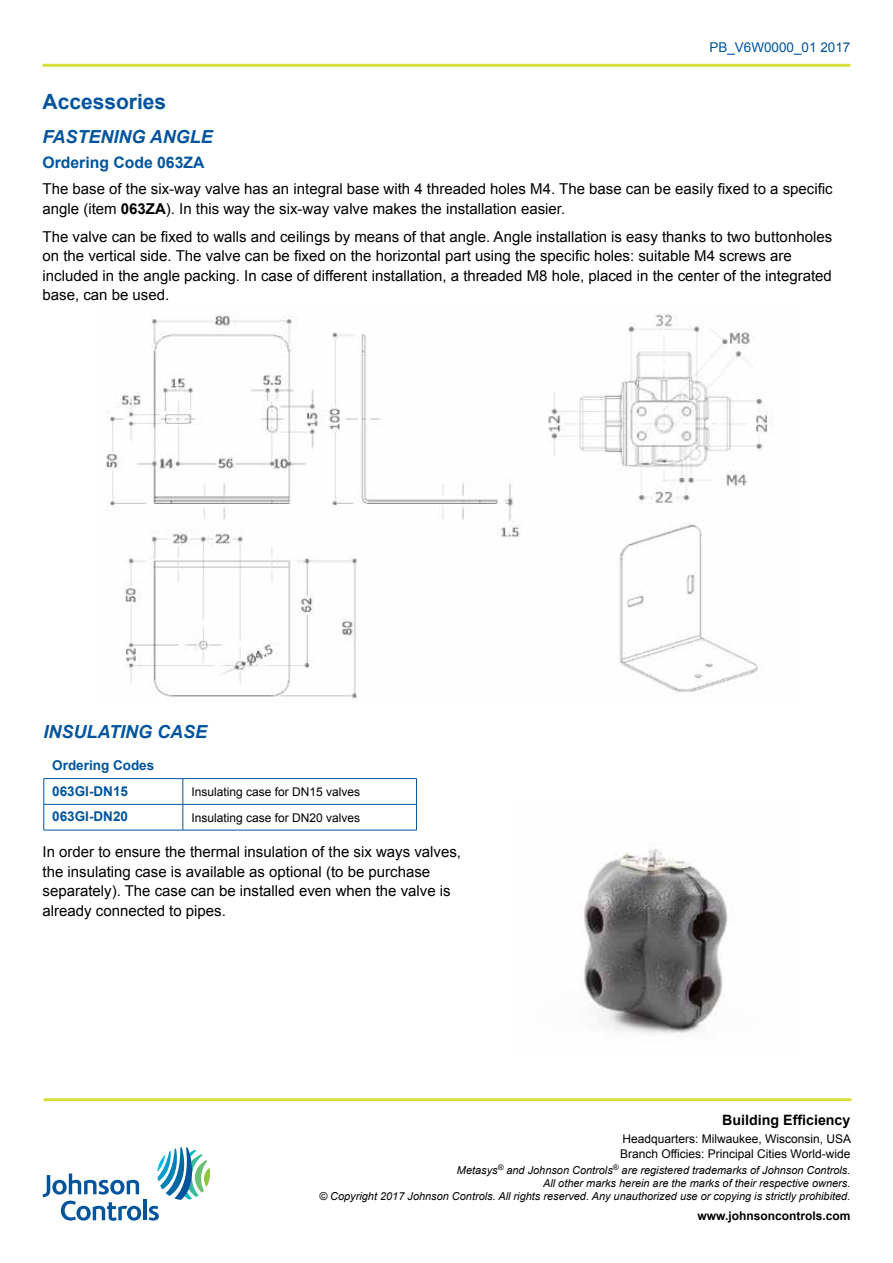
<style>
.page{position:relative;width:893px;height:1263px;background:#fff}
.page>*{position:absolute;margin:0;border:0;box-sizing:border-box;transform-origin:0 0}
.t1{font:700 21px "Arial";color:#00549e}
.t2{font:italic 700 18px "Arial";color:#00549e}
.t3{font:700 15.75px "Arial";color:#00549e}
.t4{font:15px/19.5px "Arial";color:#000}
.t5{font:700 14.25px "Arial";color:#000}
.t6{font:700 13.5px/25.3px "Arial";color:#00549e}
.t7{font:13.5px "Arial";color:#00549e}
.t8{font:12px/14.4px "Arial";color:#000}
.t9{font:700 12px "Arial";color:#000}
.t10{font:italic 10.95px/13.2px "Arial";color:#000;text-align:right}
.s1{font-weight:700}
</style>
<div class="page">
<hr style="left:43px;top:64px;width:807px;height:3px;background:#d6e03d">
<hr style="left:143px;top:1199px;width:4px;height:21px;background:#00549e">
<svg style="left:149px;top:1206px;width:10px;height:14px"></svg>
<svg style="left:43px;top:1173px;width:98px;height:48px"></svg>
<svg style="left:157px;top:1147px;width:53px;height:53px"></svg>
<hr style="left:44px;top:1098px;width:807px;height:3px;background:#d6e03d">
<img style="left:106px;top:314px;width:665px;height:385px">
<hr style="left:44px;top:778px;width:139px;height:1px;background:#00549e">
<hr style="left:183px;top:778px;width:234px;height:1px;background:#00549e">
<hr style="left:44px;top:804px;width:139px;height:1px;background:#00549e">
<svg style="left:44px;top:779px;width:1px;height:51px"></svg>
<hr style="left:183px;top:804px;width:234px;height:1px;background:#00549e">
<svg style="left:183px;top:779px;width:1px;height:51px"></svg>
<svg style="left:416px;top:779px;width:1px;height:51px"></svg>
<hr style="left:44px;top:830px;width:139px;height:1px;background:#00549e">
<hr style="left:183px;top:830px;width:234px;height:1px;background:#00549e">
<img style="left:580px;top:849px;width:148px;height:185px">
<p class="t7" style="left:709px;top:39px;width:143px">PB_V6W0000_01 2017</p>
<h1 class="t1" style="left:43px;top:87px;width:125px">Accessories</h1>
<p class="t2" style="left:43px;top:125px;width:172px">FASTENING ANGLE</p>
<p class="t3" style="left:43px;top:152px;width:163px">Ordering Code 063ZA</p>
<p class="t4" style="left:43px;top:179px;width:792px">The base of the six-way valve has an integral base with 4 threaded holes M4. The base can be easily fixed to a specific angle (item <span class="s1">063ZA</span>). In this way the six-way valve makes the installation easier.</p>
<p class="t4" style="left:43px;top:227px;width:791px">The valve can be fixed to walls and ceilings by means of that angle. Angle installation is easy thanks to two buttonholes on the vertical side. The valve can be fixed on the horizontal part using the specific holes: suitable M4 screws are included in the angle packing. In case of different installation, a threaded M8 hole, placed in the center of the integrated base, can be used.</p>
<p class="t2" style="left:44px;top:720px;width:165px">INSULATING CASE</p>
<p class="t6" style="left:52px;top:753px;width:104px">Ordering Codes<br>063GI-DN15</p>
<p class="t8" style="left:191px;top:784px;width:170px">Insulating case for DN15 valves</p>
<p class="t6" style="left:52px;top:804px;width:77px">063GI-DN20</p>
<p class="t8" style="left:191px;top:810px;width:170px">Insulating case for DN20 valves</p>
<p class="t4" style="left:43px;top:842px;width:420px">In order to ensure the thermal insulation of the six ways valves, the insulating case is available as optional (to be purchase separately). The case can be installed even when the valve is already connected to pipes.</p>
<p class="t5" style="left:722px;top:1110px;width:130px">Building Efficiency</p>
<p class="t8" style="left:620px;top:1132px;width:232px">Headquarters: Milwaukee, Wisconsin, USA<br>Branch Officies: Principal Cities World-wide</p>
<p class="t10" style="left:319px;top:1164px;width:533px">Metasys<sup>®</sup> and Johnson Controls<sup>®</sup> are registered trademarks of Johnson Controls.<br>All other marks herein are the marks of their respective owners.<br>© Copyright 2017 Johnson Controls. All rights reserved. Any unauthorized use or copying is strictly prohibited.</p>
<p class="t9" style="left:697px;top:1208px;width:154px">www.johnsoncontrols.com</p>
</div>
